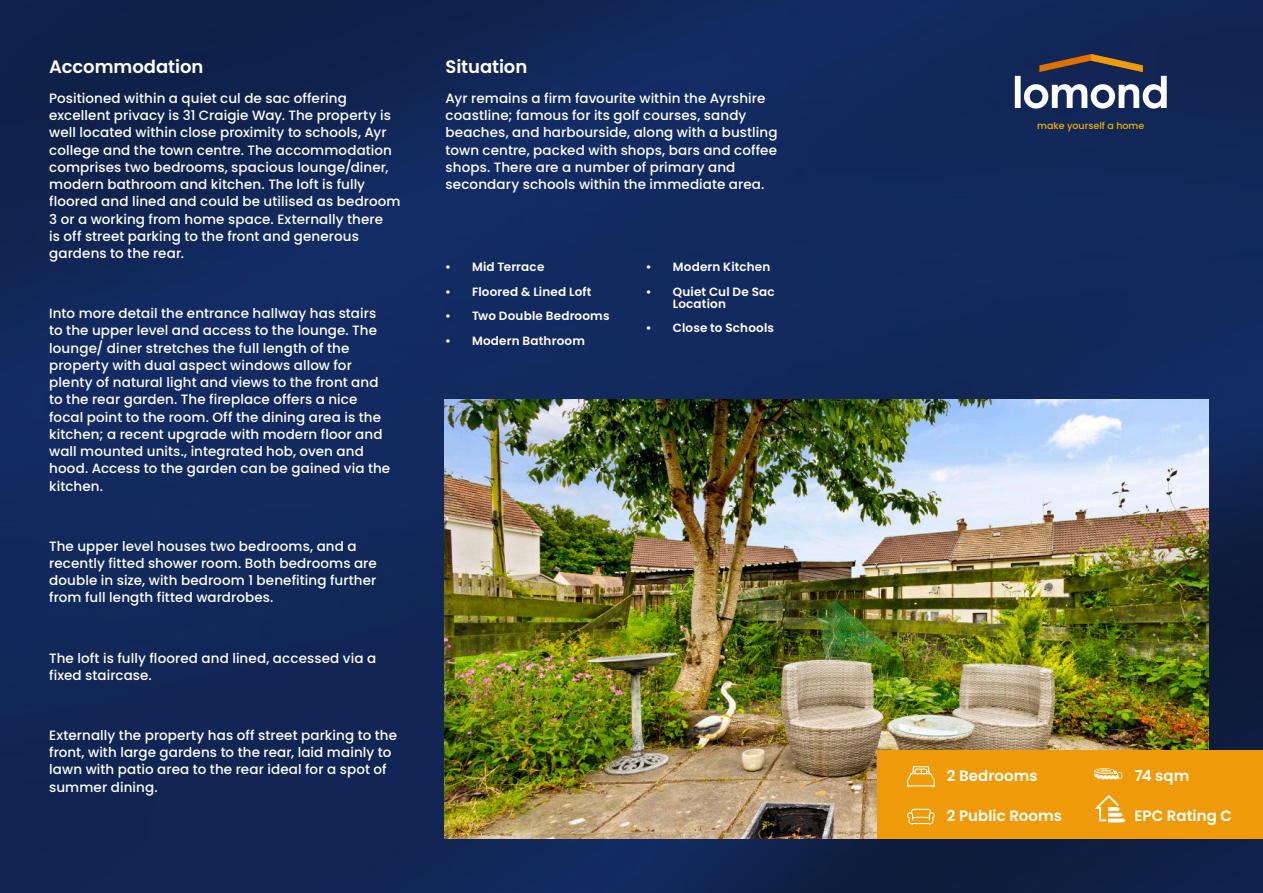
<style>
.page{position:relative;width:1263px;height:893px;background:#fff}
.page>*{position:absolute;margin:0;border:0;box-sizing:border-box;transform-origin:0 0}
.t1{font:600 18px "Poppins";letter-spacing:-.005em;color:#fff}
.t2{font:600 15px "Poppins";letter-spacing:.005em;color:#fff}
.t3{font:500 13.5px/17.2px "Poppins";letter-spacing:.005em;color:#fff}
.t4{font:600 12px/12px "Poppins";letter-spacing:.015em;color:#fff}
.t5{font:500 9.45px "Poppins";color:#efb009}
</style>
<div class="page">
<img style="left:0;top:0;width:1263px;height:893px">
<svg style="left:1015px;top:54px;width:152px;height:55px"></svg>
<img style="left:444px;top:400px;width:764px;height:439px">
<div style="left:877px;top:751px;width:386px;height:88px;background:#ef9b09"></div>
<svg style="left:907px;top:766px;width:28px;height:22px"></svg>
<svg style="left:907px;top:808px;width:28px;height:17px"></svg>
<svg style="left:1094px;top:768px;width:28px;height:11px"></svg>
<svg style="left:1094px;top:795px;width:31px;height:27px"></svg>
<h1 class="t1" style="left:49px;top:59px;width:156px">Accommodation</h1>
<p class="t3" style="left:49px;top:90px;width:353px">Positioned within a quiet cul de sac offering excellent privacy is 31 Craigie Way. The property is well located within close proximity to schools, Ayr college and the town centre. The accommodation comprises two bedrooms, spacious lounge/diner, modern bathroom and kitchen. The loft is fully floored and lined and could be utilised as bedroom 3 or a working from home space. Externally there<br>is off street parking to the front and generous gardens to the rear.</p>
<p class="t3" style="left:49px;top:305px;width:343px">Into more detail the entrance hallway has stairs to the upper level and access to the lounge. The lounge/ diner stretches the full length of the property with dual aspect windows allow for plenty of natural light and views to the front and to the rear garden. The fireplace offers a nice focal point to the room. Off the dining area is the kitchen; a recent upgrade with modern floor and wall mounted units., integrated hob, oven and hood. Access to the garden can be gained via the kitchen.</p>
<p class="t3" style="left:49px;top:538px;width:329px">The upper level houses two bedrooms, and a recently fitted shower room. Both bedrooms are double in size, with bedroom 1 benefiting further from full length fitted wardrobes.</p>
<p class="t3" style="left:49px;top:649px;width:329px">The loft is fully floored and lined, accessed via a fixed staircase.</p>
<p class="t3" style="left:49px;top:727px;width:349px">Externally the property has off street parking to the front, with large gardens to the rear, laid mainly to lawn with patio area to the rear ideal for a spot of summer dining.</p>
<h1 class="t1" style="left:446px;top:59px;width:83px">Situation</h1>
<p class="t3" style="left:446px;top:90px;width:334px">Ayr remains a firm favourite within the Ayrshire coastline; famous for its golf courses, sandy beaches, and harbourside, along with a bustling town centre, packed with shops, bars and coffee shops. There are a number of primary and secondary schools within the immediate area.</p>
<p class="t4" style="left:445px;top:262px;width:101px">• Mid Terrace</p>
<p class="t4" style="left:445px;top:287px;width:148px">• Floored &amp; Lined Loft</p>
<p class="t4" style="left:445px;top:311px;width:166px">• Two Double Bedrooms</p>
<p class="t4" style="left:445px;top:336px;width:141px">• Modern Bathroom</p>
<p class="t4" style="left:646px;top:262px;width:126px">• Modern Kitchen</p>
<p class="t4" style="left:673px;top:287px;width:103px;text-indent:-27px">• Quiet Cul De Sac<br>Location</p>
<p class="t4" style="left:646px;top:323px;width:130px">• Close to Schools</p>
<p class="t5" style="left:1037px;top:120px;width:109px">make yourself a home</p>
<p class="t2" style="left:947px;top:770px;width:92px">2 Bedrooms</p>
<p class="t2" style="left:947px;top:809px;width:117px">2 Public Rooms</p>
<p class="t2" style="left:1134px;top:770px;width:56px">74 sqm</p>
<p class="t2" style="left:1134px;top:809px;width:99px">EPC Rating C</p>
</div>
